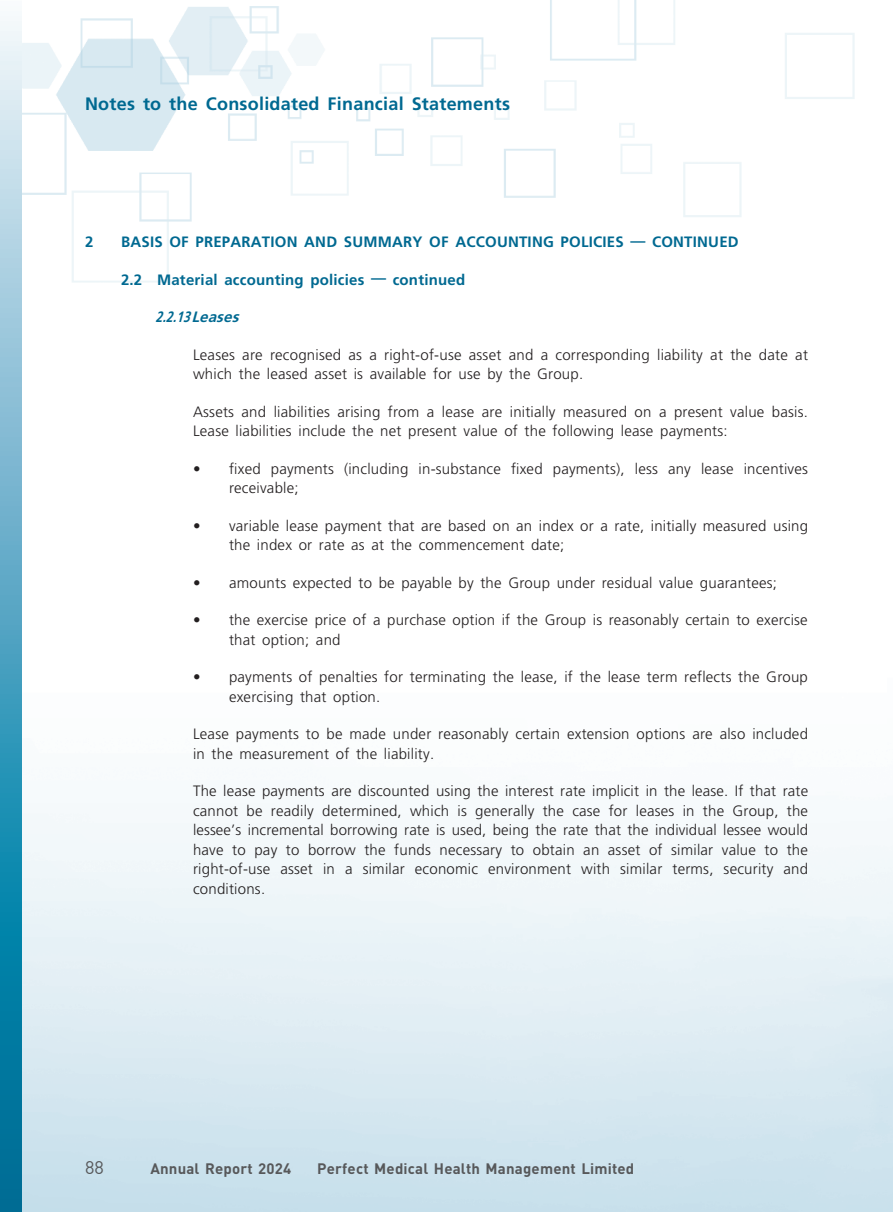
<style>
.page{position:relative;width:893px;height:1212px;background:#fff}
.page>*{position:absolute;margin:0;border:0;box-sizing:border-box;transform-origin:0 0}
.t1{font:700 18px "Frutiger LT Std";letter-spacing:.015em;color:#006991}
.t2{font:18px "DIN";color:#57585a}
._01_Body_Text{font:300 15px/19.5px "Frutiger LT Std";letter-spacing:.015em;color:#231f20}
._03_H1{font:700 15px "Frutiger LT Std";letter-spacing:.015em;color:#006991}
.t3{font:700 15px "DIN Pro";letter-spacing:.01em;color:#57585a}
._04___H2{font:700 15px "Frutiger LT Std";letter-spacing:.015em;color:#006991}
._05_____H3{font:italic 700 15px "Frutiger LT Std";color:#006991;scale:.8 1}
</style>
<div class="page">
<img style="left:21px;top:0;width:872px;height:1212px">
<svg style="left:0;top:21px;width:21px;height:1191px;background:#5ba9c4"></svg>
<p class="t1" style="left:85px;top:93px;width:426px">Notes to the Consolidated Financial Statements</p>
<p class="_03_H1" style="left:85px;top:233px;width:10px">2</p>
<p class="_03_H1" style="left:121px;top:233px;width:619px">BASIS OF PREPARATION AND SUMMARY OF ACCOUNTING POLICIES — CONTINUED</p>
<p class="_04___H2" style="left:121px;top:271px;width:346px">2.2 Material accounting policies — continued</p>
<p class="_05_____H3" style="left:155px;top:308px;width:111px">2.2.13Leases</p>
<p class="_01_Body_Text" style="left:193px;top:345px;width:616px">Leases are recognised as a right-of-use asset and a corresponding liability at the date at which the leased asset is available for use by the Group.</p>
<p class="_01_Body_Text" style="left:193px;top:402px;width:616px">Assets and liabilities arising from a lease are initially measured on a present value basis.<br>Lease liabilities include the net present value of the following lease payments:</p>
<p class="_01_Body_Text" style="left:229px;top:459px;width:580px;text-indent:-36px">• fixed payments (including in-substance fixed payments), less any lease incentives receivable;</p>
<p class="_01_Body_Text" style="left:229px;top:516px;width:580px;text-indent:-36px">• variable lease payment that are based on an index or a rate, initially measured using the index or rate as at the commencement date;</p>
<p class="_01_Body_Text" style="left:193px;top:573px;width:585px">• amounts expected to be payable by the Group under residual value guarantees;</p>
<p class="_01_Body_Text" style="left:229px;top:611px;width:580px;text-indent:-36px">• the exercise price of a purchase option if the Group is reasonably certain to exercise that option; and</p>
<p class="_01_Body_Text" style="left:229px;top:668px;width:580px;text-indent:-36px">• payments of penalties for terminating the lease, if the lease term reflects the Group exercising that option.</p>
<p class="_01_Body_Text" style="left:193px;top:725px;width:616px">Lease payments to be made under reasonably certain extension options are also included in the measurement of the liability.</p>
<p class="_01_Body_Text" style="left:193px;top:782px;width:617px;text-align:justify">The lease payments are discounted using the interest rate implicit in the lease. If that rate cannot be readily determined, which is generally the case for leases in the Group, the lessee’s incremental borrowing rate is used, being the rate that the individual lessee would have to pay to borrow the funds necessary to obtain an asset of similar value to the right-of-use asset in a similar economic environment with similar terms, security and conditions.</p>
<p class="t2" style="left:85px;top:1156px;width:20px">88</p>
<p class="t3" style="left:150px;top:1158px;width:143px">Annual Report 2024</p>
<p class="t3" style="left:317px;top:1158px;width:319px">Perfect Medical Health Management Limited</p>
</div>
